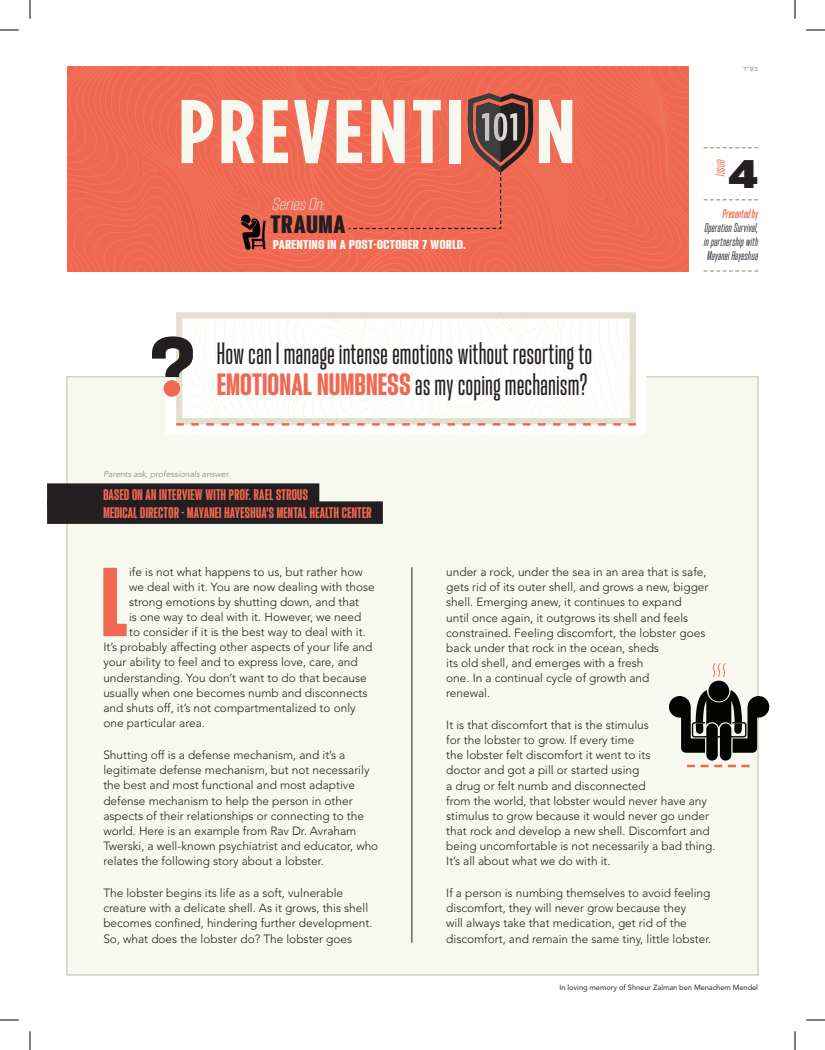
<style>
.page{position:relative;width:825px;height:1050px;background:#fff}
.page>*{position:absolute;margin:0;border:0;box-sizing:border-box;transform-origin:0 0}
.t1{font:900 condensed 96.88px "Neue Plak";color:#f06852}
.t2{font:900 38.75px "Hype 1800";color:#231f20}
.t3{font:500 30px/31.2px "Hype 0700";letter-spacing:.02em;color:#231f20}
.t4{font:900 24.5px "Hype 0900";letter-spacing:.03em;color:#231f20;scale:1.25 1}
.t5{font:italic 300 17px "Hype 0900";color:#e2e0cd;scale:1.25 1}
.t6{font:900 15px/18px "Hype 0800";letter-spacing:.02em;color:#f06852;scale:1.06 1}
.t7{font:italic 15px "Hype 0700";color:#f06852}
.t8{font:900 12.62px "Hype 0900";letter-spacing:.03em;color:#f7f9f1;scale:1.25 1}
.t9{font:italic 12.5px/13.8px "Hype 0700";letter-spacing:.03em;color:#231f20;text-align:justify}
.t10{font:italic 600 12.5px "Hype 0700";letter-spacing:.005em;color:#f06852}
.t11{font:300 11.88px/15.1px "Avenir LT Std";color:#231f20}
.t12{font:italic 300 8.75px "Avenir LT Std";letter-spacing:-.01em;color:#928266}
.t13{font:500 7.5px "Avenir LT Std";letter-spacing:-.01em;color:#3e3e3f}
.t14{font:7.5px "Fb Omer";color:#a89a81}
.s1{font-family:"Hype 0900";font-weight:900;color:#f06852}
</style>
<div class="page">
<img style="left:67px;top:67px;width:622px;height:205px">
<div style="left:67px;top:377px;width:691px;height:598px;background:#f7f9f1;border:1px solid #c5b9a8"></div>
<svg style="left:161px;top:376px;width:490px;height:58px"></svg>
<img style="left:183px;top:319px;width:446px;height:98px">
<div style="left:176px;top:312px;width:460px;height:112px;border:6px solid #e2e0cd"></div>
<div style="left:47px;top:483px;width:272px;height:23px;background:#231f20"></div>
<div style="left:47px;top:501px;width:336px;height:23px;background:#231f20"></div>
<svg style="left:704px;top:147px;width:54px;height:1px"></svg>
<svg style="left:704px;top:199px;width:54px;height:1px"></svg>
<svg style="left:704px;top:270px;width:54px;height:2px"></svg>
<hr style="left:412px;top:567px;width:1px;height:376px;background:#231f20">
<svg style="left:687px;top:765px;width:63px;height:2px"></svg>
<svg style="left:176px;top:423px;width:460px;height:3px"></svg>
<svg style="left:182px;top:100px;width:31px;height:63px"></svg>
<svg style="left:221px;top:100px;width:34px;height:63px"></svg>
<svg style="left:263px;top:100px;width:25px;height:63px"></svg>
<svg style="left:294px;top:100px;width:35px;height:63px"></svg>
<svg style="left:337px;top:93px;width:235px;height:137px"></svg>
<div style="left:164px;top:380px;width:16px;height:17px;background:#f06852;border-radius:50%"></div>
<svg style="left:152px;top:336px;width:41px;height:41px"></svg>
<svg style="left:241px;top:215px;width:25px;height:35px"></svg>
<div style="left:706px;top:723px;width:12px;height:38px;background:#040503;border-radius:6px"></div>
<div style="left:720px;top:723px;width:11px;height:38px;background:#040503;border-radius:6px"></div>
<div style="left:708px;top:681px;width:21px;height:20px;background:#040503;border-radius:50%"></div>
<svg style="left:713px;top:663px;width:13px;height:14px"></svg>
<svg style="left:669px;top:690px;width:100px;height:63px"></svg>
<svg style="left:0;top:29px;width:19px;height:2px"></svg>
<svg style="left:806px;top:29px;width:19px;height:2px"></svg>
<svg style="left:0;top:1019px;width:19px;height:2px"></svg>
<svg style="left:806px;top:1019px;width:19px;height:2px"></svg>
<svg style="left:29px;top:0;width:2px;height:19px"></svg>
<svg style="left:29px;top:1031px;width:2px;height:19px"></svg>
<svg style="left:794px;top:0;width:2px;height:19px"></svg>
<svg style="left:794px;top:1031px;width:2px;height:19px"></svg>
<h3 class="t5" style="left:273px;top:194px;width:44px">Series On:</h3>
<h3 class="t4" style="left:271px;top:210px;width:62px">TRAUMA</h3>
<p class="t8" style="left:273px;top:237px;width:156px">PARENTING IN A POST-OCTOBER 7 WORLD.</p>
<h3 class="t3" style="left:217px;top:338px;width:376px">How can I manage intense emotions without resorting to<br><span class="s1">EMOTIONAL NUMBNESS</span> as my coping mechanism?</h3>
<p class="t12" style="left:103px;top:468px;width:128px">Parents ask, professionals answer.</p>
<p class="t6" style="left:103px;top:486px;width:255px">BASED ON AN INTERVIEW WITH PROF. RAEL STROUS<br>MEDICAL DIRECTOR - MAYANEI HAYESHUA’S MENTAL HEALTH CENTER</p>
<p class="t14" style="left:743px;top:66px;width:17px">בס"ד</p>
<p class="t7" style="left:711px;top:176px;width:18px;rotate:-90deg">issue</p>
<p class="t10" style="left:723px;top:207px;width:37px">Presented by</p>
<p class="t9" style="left:704px;top:221px;width:55px">Operation Survival, in partnership with Mayanei Hayeshua</p>
<h2 class="t2" style="left:729px;top:149px;width:31px">4</h2>
<h1 class="t1" style="left:101px;top:532px;width:28px">L</h1>
<p class="t11" style="left:129px;top:565px;width:235px">ife is not what happens to us, but rather how</p>
<p class="t11" style="left:129px;top:580px;width:247px">we deal with it. You are now dealing with those</p>
<p class="t11" style="left:129px;top:595px;width:232px">strong emotions by shutting down, and that</p>
<p class="t11" style="left:129px;top:610px;width:234px">is one way to deal with it. However, we need</p>
<p class="t11" style="left:129px;top:625px;width:238px">to consider if it is the best way to deal with it.</p>
<p class="t11" style="left:103px;top:640px;width:271px">It’s probably affecting other aspects of your life and</p>
<p class="t11" style="left:103px;top:655px;width:256px">your ability to feel and to express love, care, and</p>
<p class="t11" style="left:103px;top:670px;width:265px">understanding. You don’t want to do that because</p>
<p class="t11" style="left:103px;top:685px;width:266px">usually when one becomes numb and disconnects</p>
<p class="t11" style="left:103px;top:700px;width:254px">and shuts off, it’s not compartmentalized to only</p>
<p class="t11" style="left:103px;top:715px;width:103px">one particular area.</p>
<p class="t11" style="left:103px;top:747px;width:277px">Shutting off is a defense mechanism, and it’s a legitimate defense mechanism, but not necessarily the best and most functional and most adaptive defense mechanism to help the person in other aspects of their relationships or connecting to the world. Here is an example from Rav Dr. Avraham Twerski, a well-known psychiatrist and educator, who relates the following story about a lobster.</p>
<p class="t11" style="left:103px;top:886px;width:271px">The lobster begins its life as a soft, vulnerable creature with a delicate shell. As it grows, this shell becomes confined, hindering further development.<br>So, what does the lobster do? The lobster goes</p>
<p class="t11" style="left:446px;top:565px;width:264px">under a rock, under the sea in an area that is safe, gets rid of its outer shell, and grows a new, bigger shell. Emerging anew, it continues to expand<br>until once again, it outgrows its shell and feels constrained. Feeling discomfort, the lobster goes back under that rock in the ocean, sheds<br>its old shell, and emerges with a fresh<br>one. In a continual cycle of growth and<br>renewal.</p>
<p class="t11" style="left:446px;top:718px;width:271px">It is that discomfort that is the stimulus<br>for the lobster to grow. If every time<br>the lobster felt discomfort it went to its<br>doctor and got a pill or started using<br>a drug or felt numb and disconnected<br>from the world, that lobster would never have any stimulus to grow because it would never go under that rock and develop a new shell. Discomfort and being uncomfortable is not necessarily a bad thing.<br>It’s all about what we do with it.</p>
<p class="t11" style="left:446px;top:886px;width:267px">If a person is numbing themselves to avoid feeling discomfort, they will never grow because they<br>will always take that medication, get rid of the discomfort, and remain the same tiny, little lobster.</p>
<p class="t13" style="left:559px;top:983px;width:200px">In loving memory of Shneur Zalman ben Menachem Mendel</p>
</div>
